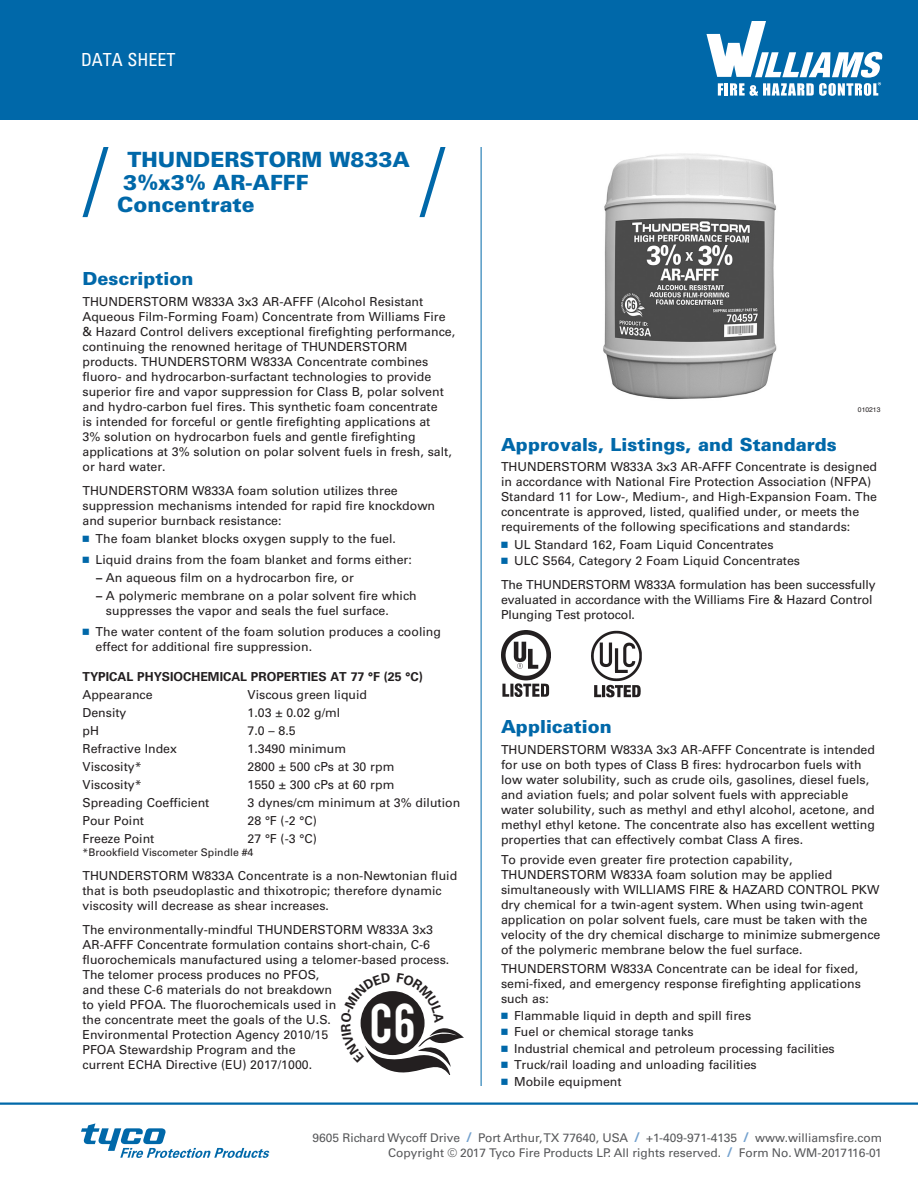
<style>
.page{position:relative;width:918px;height:1188px;background:#fff}
.page>*{position:absolute;margin:0;border:0;box-sizing:border-box;transform-origin:0 0}
.t1{font:43.95px "Bebas";color:#fff}
.Data_Sheet_Header{font:900 21px/22.5px "Univers LT Std";color:#0068a9}
._12_pt_Blue_Headers{font:900 18px "Univers LT Std";color:#0068a9}
.t2{font:condensed 18px "Univers LT Std";color:#fff}
.Text_8_25{font:12.3px/15px "Univers LT Std";color:#231f20}
.Text_1st_Graph{font:12.3px/15px "Univers LT Std";color:#231f20}
.Bullet_Text{font:12.3px/15px "Univers LT Std";color:#231f20}
.Tabbed_Copy{font:12.3px "Univers LT Std";color:#231f20}
.Bullet_Text_1st_Bull{font:12.3px "Univers LT Std";color:#231f20}
.Bold_Subhead{font:700 12.3px "Univers LT Std";color:#231f20}
.t3{font:12px "Univers LT Std";color:#57585a}
.Note_7_pt__type{font:10.5px "Univers LT Std";color:#231f20}
.of_Art_Drawing{font:6.75px "Helvetica";color:#231f20}
.s1{font-family:"Universal Newswith Comm Pi";color:#0068a9}
.s2{font-weight:700}
.s3{font-weight:700;font-size:13.5px;color:#73a1ce}
</style>
<div class="page">
<div style="left:0;top:0;width:918px;height:120px;background:#0068a9"></div>
<svg style="left:81px;top:1123px;width:188px;height:35px"></svg>
<hr style="left:0;top:1102px;width:918px;height:3px;background:#0068a9">
<hr style="left:481px;top:147px;width:1px;height:939px;background:#0068a9">
<svg style="left:706px;top:21px;width:177px;height:75px"></svg>
<img style="left:603px;top:153px;width:174px;height:246px">
<img style="left:501px;top:631px;width:50px;height:65px">
<img style="left:592px;top:630px;width:50px;height:68px">
<svg style="left:82px;top:147px;width:27px;height:70px"></svg>
<svg style="left:419px;top:147px;width:27px;height:70px"></svg>
<svg style="left:360px;top:991px;width:104px;height:84px"></svg>
<h3 class="t2" style="left:81px;top:48px;width:96px">DATA SHEET</h3>
<p class="Data_Sheet_Header" style="left:123px;top:148px;width:288px">THUNDERSTORM W833A<br>3%x3% AR-AFFF</p>
<p class="Data_Sheet_Header" style="left:117px;top:193px;width:139px">Concentrate</p>
<p class="_12_pt_Blue_Headers" style="left:82px;top:267px;width:112px">Description</p>
<p class="Text_1st_Graph" style="left:82px;top:294px;width:374px">THUNDERSTORM W833A 3x3 AR-AFFF (Alcohol Resistant Aqueous Film-Forming Foam) Concentrate from Williams Fire &amp; Hazard Control delivers exceptional firefighting performance, continuing the renowned heritage of THUNDERSTORM products. THUNDERSTORM W833A Concentrate combines fluoro- and hydrocarbon-surfactant technologies to provide superior fire and vapor suppression for Class B, polar solvent and hydro-carbon fuel fires. This synthetic foam concentrate<br>is intended for forceful or gentle firefighting applications at<br>3% solution on hydrocarbon fuels and gentle firefighting applications at 3% solution on polar solvent fuels in fresh, salt, or hard water.</p>
<p class="Text_8_25" style="left:82px;top:483px;width:354px">THUNDERSTORM W833A foam solution utilizes three suppression mechanisms intended for rapid fire knockdown and superior burnback resistance:</p>
<p class="Bullet_Text_1st_Bull" style="left:82px;top:531px;width:315px"><span class="s1">n</span> The foam blanket blocks oxygen supply to the fuel.</p>
<p class="Bullet_Text" style="left:82px;top:552px;width:331px"><span class="s1">n</span> Liquid drains from the foam blanket and forms either:</p>
<p class="Text_1st_Graph" style="left:96px;top:570px;width:259px"><span class="s2">–</span> An aqueous film on a hydrocarbon fire, or</p>
<p class="Text_8_25" style="left:106px;top:588px;width:312px;text-indent:-10px"><span class="s2">–</span> A polymeric membrane on a polar solvent fire which suppresses the vapor and seals the fuel surface.</p>
<p class="Bullet_Text" style="left:96px;top:624px;width:347px;text-indent:-13px"><span class="s1">n</span> The water content of the foam solution produces a cooling effect for additional fire suppression.</p>
<p class="Bold_Subhead" style="left:82px;top:669px;width:342px">TYPICAL PHYSIOCHEMICAL PROPERTIES AT 77 °F (25 °C)</p>
<p class="Tabbed_Copy" style="left:82px;top:687px;width:72px">Appearance</p>
<p class="Tabbed_Copy" style="left:247px;top:687px;width:121px">Viscous green liquid</p>
<p class="Tabbed_Copy" style="left:82px;top:705px;width:46px">Density</p>
<p class="Tabbed_Copy" style="left:247px;top:705px;width:94px">1.03 ± 0.02 g/ml</p>
<p class="Tabbed_Copy" style="left:82px;top:723px;width:18px">pH</p>
<p class="Tabbed_Copy" style="left:247px;top:723px;width:50px">7.0 – 8.5</p>
<p class="Tabbed_Copy" style="left:82px;top:741px;width:96px">Refractive Index</p>
<p class="Tabbed_Copy" style="left:247px;top:741px;width:100px">1.3490 minimum</p>
<p class="Tabbed_Copy" style="left:82px;top:759px;width:61px">Viscosity*</p>
<p class="Tabbed_Copy" style="left:247px;top:759px;width:148px">2800 ± 500 cPs at 30 rpm</p>
<p class="Tabbed_Copy" style="left:82px;top:777px;width:61px">Viscosity*</p>
<p class="Tabbed_Copy" style="left:247px;top:777px;width:148px">1550 ± 300 cPs at 60 rpm</p>
<p class="Tabbed_Copy" style="left:82px;top:795px;width:128px">Spreading Coefficient</p>
<p class="Tabbed_Copy" style="left:247px;top:795px;width:214px">3 dynes/cm minimum at 3% dilution</p>
<p class="Tabbed_Copy" style="left:82px;top:813px;width:63px">Pour Point</p>
<p class="Tabbed_Copy" style="left:247px;top:813px;width:71px">28 °F (-2 °C)</p>
<p class="Tabbed_Copy" style="left:82px;top:831px;width:73px">Freeze Point</p>
<p class="Tabbed_Copy" style="left:247px;top:831px;width:71px">27 °F (-3 °C)</p>
<p class="Note_7_pt__type" style="left:82px;top:846px;width:172px">*Brookfield Viscometer Spindle #4</p>
<p class="Text_8_25" style="left:82px;top:868px;width:376px">THUNDERSTORM W833A Concentrate is a non-Newtonian fluid that is both pseudoplastic and thixotropic; therefore dynamic viscosity will decrease as shear increases.</p>
<p class="Text_8_25" style="left:82px;top:922px;width:368px">The environmentally-mindful THUNDERSTORM W833A 3x3<br>AR-AFFF Concentrate formulation contains short-chain, C-6 fluorochemicals manufactured using a telomer-based process.<br>The telomer process produces no PFOS,<br>and these C-6 materials do not breakdown<br>to yield PFOA. The fluorochemicals used in<br>the concentrate meet the goals of the U.S.<br>Environmental Protection Agency 2010/15<br>PFOA Stewardship Program and the<br>current ECHA Directive (EU) 2017/1000.</p>
<p class="t1" style="left:370px;top:991px;width:47px">C6</p>
<p class="of_Art_Drawing" style="left:858px;top:405px;width:24px">010213</p>
<p class="_12_pt_Blue_Headers" style="left:501px;top:433px;width:337px">Approvals, Listings, and Standards</p>
<p class="Text_1st_Graph" style="left:501px;top:459px;width:378px">THUNDERSTORM W833A 3x3 AR-AFFF Concentrate is designed in accordance with National Fire Protection Association (NFPA)<br>Standard 11 for Low-, Medium-, and High-Expansion Foam. The concentrate is approved, listed, qualified under, or meets the requirements of the following specifications and standards:</p>
<p class="Text_1st_Graph" style="left:501px;top:537px;width:274px"><span class="s1">n</span> UL Standard 162, Foam Liquid Concentrates</p>
<p class="Bullet_Text" style="left:501px;top:553px;width:301px"><span class="s1">n</span> ULC S564, Category 2 Foam Liquid Concentrates</p>
<p class="Text_8_25" style="left:501px;top:577px;width:376px">The THUNDERSTORM W833A formulation has been successfully evaluated in accordance with the Williams Fire &amp; Hazard Control<br>Plunging Test protocol.</p>
<p class="_12_pt_Blue_Headers" style="left:501px;top:715px;width:112px">Application</p>
<p class="Text_1st_Graph" style="left:501px;top:742px;width:376px">THUNDERSTORM W833A 3x3 AR-AFFF Concentrate is intended for use on both types of Class B fires: hydrocarbon fuels with low water solubility, such as crude oils, gasolines, diesel fuels, and aviation fuels; and polar solvent fuels with appreciable water solubility, such as methyl and ethyl alcohol, acetone, and methyl ethyl ketone. The concentrate also has excellent wetting properties that can effectively combat Class A fires.</p>
<p class="Text_8_25" style="left:501px;top:852px;width:381px">To provide even greater fire protection capability, THUNDERSTORM W833A foam solution may be applied simultaneously with WILLIAMS FIRE &amp; HAZARD CONTROL PKW dry chemical for a twin-agent system. When using twin-agent application on polar solvent fuels, care must be taken with the velocity of the dry chemical discharge to minimize submergence of the polymeric membrane below the fuel surface.</p>
<p class="Text_8_25" style="left:501px;top:961px;width:361px">THUNDERSTORM W833A Concentrate can be ideal for fixed, semi-fixed, and emergency response firefighting applications such as:</p>
<p class="Bullet_Text_1st_Bull" style="left:501px;top:1008px;width:252px"><span class="s1">n</span> Flammable liquid in depth and spill fires</p>
<p class="Bullet_Text" style="left:501px;top:1024px;width:194px"><span class="s1">n</span> Fuel or chemical storage tanks</p>
<p class="Bullet_Text" style="left:501px;top:1041px;width:335px"><span class="s1">n</span> Industrial chemical and petroleum processing facilities</p>
<p class="Bullet_Text" style="left:501px;top:1057px;width:257px"><span class="s1">n</span> Truck/rail loading and unloading facilities</p>
<p class="Bullet_Text" style="left:501px;top:1074px;width:122px"><span class="s1">n</span> Mobile equipment</p>
<p class="t3" style="left:313px;top:1131px;width:571px">9605 Richard Wycoff Drive <span class="s3">/</span> Port Arthur, TX 77640, USA <span class="s3">/</span> +1-409-971-4135 <span class="s3">/</span> www.williamsfire.com</p>
<p class="t3" style="left:388px;top:1146px;width:495px">Copyright © 2017 Tyco Fire Products LP. All rights reserved. <span class="s3">/</span> Form No. WM-2017116-01</p>
</div>
